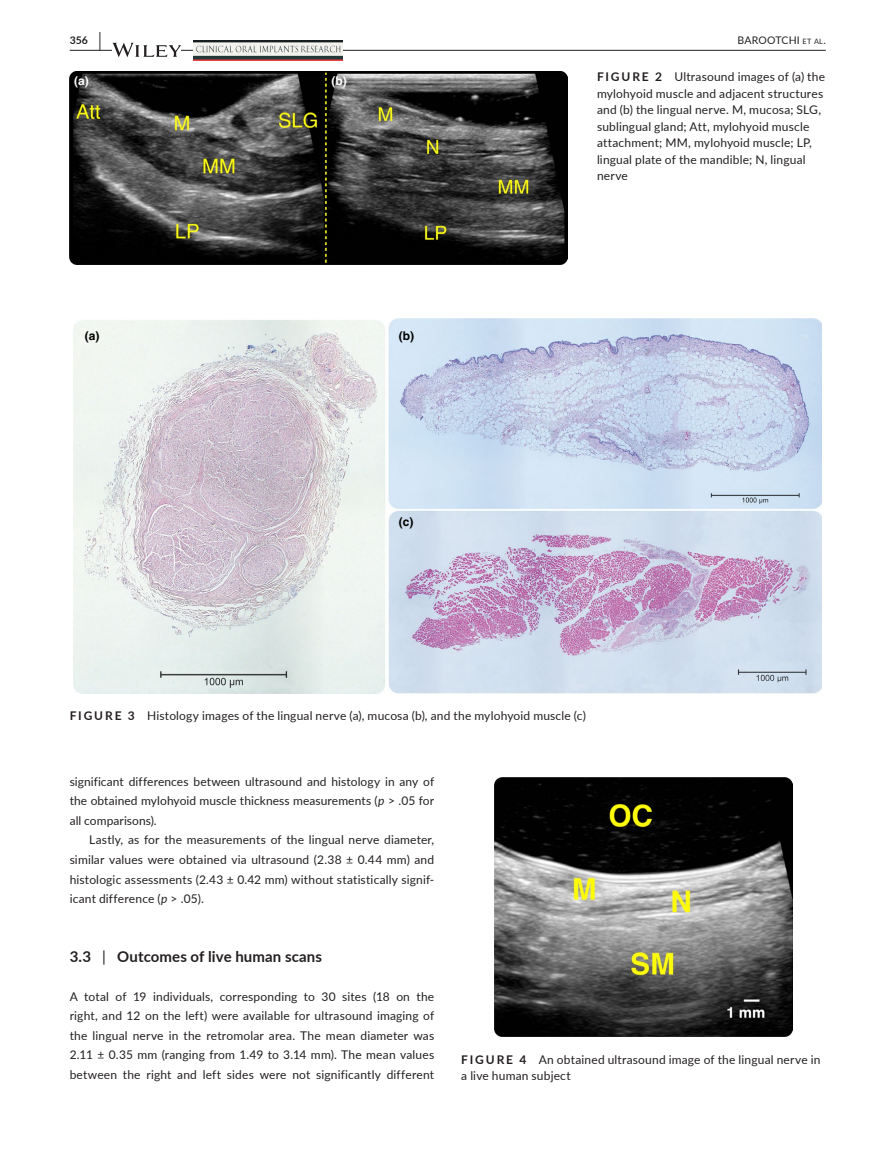
<style>
.page{position:relative;width:893px;height:1174px;background:#fff}
.page>*{position:absolute;margin:0;border:0;box-sizing:border-box;transform-origin:0 0}
.t1{font:700 15px "Lato";letter-spacing:.005em;color:#231f20}
.t2{font:12px/19.5px "Lato";letter-spacing:.015em;color:#231f20;text-align:justify}
.t3{font:700 12px "Helvetica";color:#000}
.t4{font:700 12px "Helvetica";color:#fff}
.t5{font:10.5px "Lato";letter-spacing:.015em;color:#231f20}
.t6{font:700 10.5px "Lato";color:#231f20}
.s1{font-size:19.5px}
.s2{font-size:7.35px}
.s3{font-weight:700}
.s4{font-style:italic}
.s5{font-weight:400}
</style>
<div class="page">
<hr style="left:70px;top:50px;width:756px;height:1px;background:#231f20">
<svg style="left:112px;top:43px;width:69px;height:14px"></svg>
<img style="left:193px;top:41px;width:149px;height:19px">
<img style="left:70px;top:72px;width:497px;height:193px">
<img style="left:74px;top:318px;width:748px;height:375px">
<img style="left:495px;top:778px;width:297px;height:258px">
<p class="t6" style="left:70px;top:33px;width:33px">356 <span class="s1">|</span></p>
<p class="t5" style="left:737px;top:33px;width:90px">BAROOTCHI <span class="s2">et al</span>.</p>
<p class="t4" style="left:74px;top:73px;width:16px">(a)</p>
<p class="t4" style="left:332px;top:73px;width:17px">(b)</p>
<p class="t3" style="left:85px;top:328px;width:16px">(a)</p>
<p class="t3" style="left:399px;top:328px;width:17px">(b)</p>
<p class="t3" style="left:399px;top:515px;width:16px">(c)</p>
<p class="t2" style="left:597px;top:68px;width:230px;line-height:16.5px;text-align:left"><span class="s3">FIGURE 2</span> Ultrasound images of (a) the mylohyoid muscle and adjacent structures and (b) the lingual nerve. M, mucosa; SLG, sublingual gland; Att, mylohyoid muscle attachment; MM, mylohyoid muscle; LP, lingual plate of the mandible; N, lingual nerve</p>
<p class="t2" style="left:70px;top:706px;width:518px"><span class="s3">FIGURE 3</span> Histology images of the lingual nerve (a), mucosa (b), and the mylohyoid muscle (c)</p>
<p class="t2" style="left:70px;top:771px;width:366px">significant differences between ultrasound and histology in any of the obtained mylohyoid muscle thickness measurements (<span class="s4">p</span> &gt; .05 for all comparisons).</p>
<p class="t2" style="left:70px;top:830px;width:366px;text-indent:20px">Lastly, as for the measurements of the lingual nerve diameter, similar values were obtained via ultrasound (2.38 ± 0.44 mm) and histologic assessments (2.43 ± 0.42 mm) without statistically signif&shy;icant difference (<span class="s4">p</span> &gt; .05).</p>
<p class="t1" style="left:70px;top:945px;width:254px">3.3 <span class="s5">|</span> Outcomes of live human scans</p>
<p class="t2" style="left:70px;top:986px;width:366px">A total of 19 individuals, corresponding to 30 sites (18 on the right, and 12 on the left) were available for ultrasound imaging of the lingual nerve in the retromolar area. The mean diameter was 2.11 ± 0.35 mm (ranging from 1.49 to 3.14 mm). The mean values between the right and left sides were not significantly different</p>
<p class="t2" style="left:461px;top:1050px;width:361px;line-height:16.5px"><span class="s3">FIGURE 4</span> An obtained ultrasound image of the lingual nerve in a live human subject</p>
</div>
